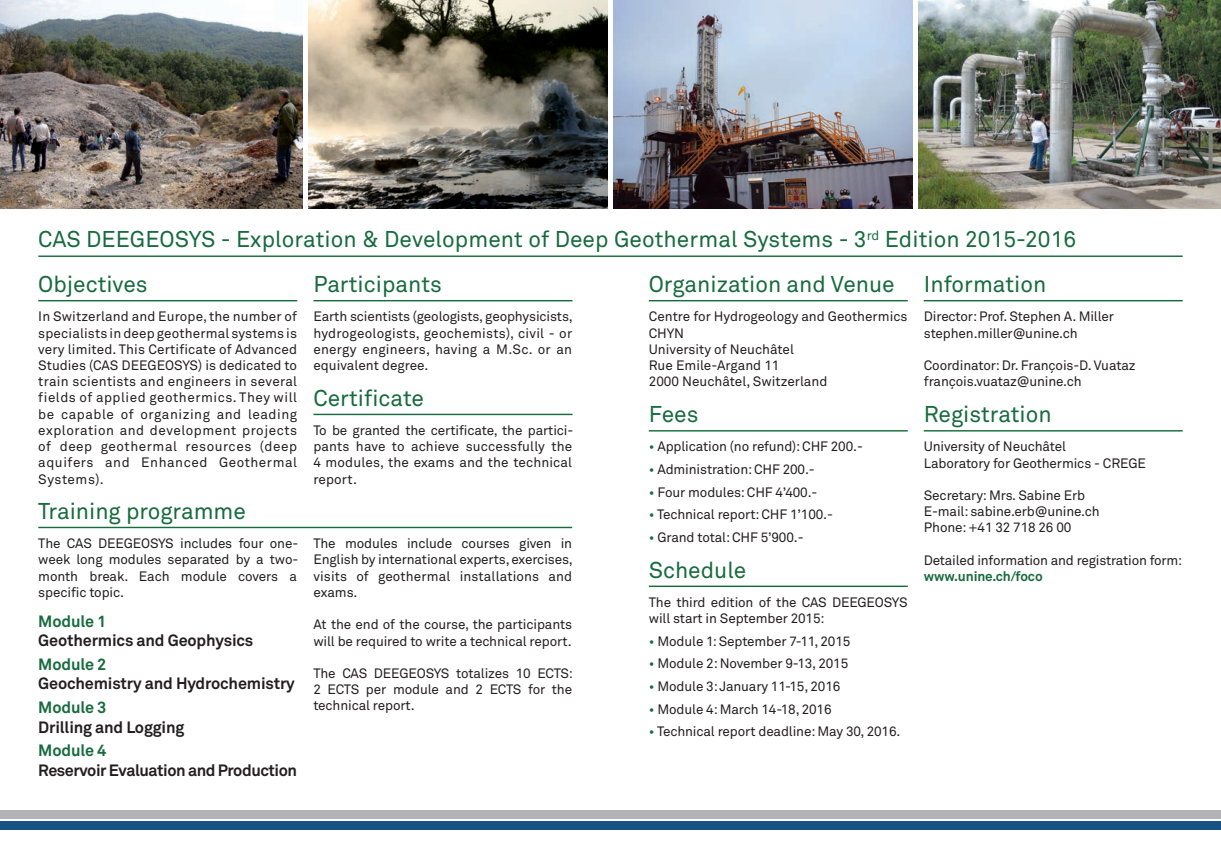
<style>
.page{position:relative;width:1221px;height:851px;background:#fff}
.page>*{position:absolute;margin:0;border:0;box-sizing:border-box;transform-origin:0 0}
.t1{font:22.65px "Akkurat";color:#176b3e}
.t2{font:700 16.2px "Akkurat";letter-spacing:-.01em;color:#231f20}
.t3{font:700 16.2px "Akkurat";letter-spacing:-.03em;color:#231f20}
.t4{font:700 16.2px "Akkurat";letter-spacing:-.01em;color:#176b3e}
.t5{font:13.5px/16.2px "Akkurat";letter-spacing:-.01em;color:#231f20}
.t6{font:700 13.5px "Akkurat";letter-spacing:-.01em;color:#176b3e}
.s1{color:#176b3e}
</style>
<div class="page">
<div style="left:0;top:810px;width:1220px;height:8px;background:#b2b3b7"></div>
<div style="left:0;top:821px;width:1220px;height:8px;background:#185183"></div>
<hr style="left:38px;top:526px;width:534px;height:2px;background:#176b3e">
<img style="left:0;top:0;width:1220px;height:208px">
<hr style="left:313px;top:300px;width:259px;height:1px;background:#176b3e">
<hr style="left:648px;top:300px;width:259px;height:1px;background:#176b3e">
<hr style="left:923px;top:300px;width:259px;height:1px;background:#176b3e">
<hr style="left:648px;top:430px;width:259px;height:1px;background:#176b3e">
<hr style="left:648px;top:585px;width:259px;height:2px;background:#176b3e">
<hr style="left:923px;top:430px;width:259px;height:1px;background:#176b3e">
<hr style="left:608px;top:0;width:4px;height:211px;background:#fff">
<hr style="left:303px;top:0;width:4px;height:211px;background:#fff">
<hr style="left:913px;top:0;width:4px;height:211px;background:#fff">
<hr style="left:38px;top:300px;width:259px;height:1px;background:#176b3e">
<hr style="left:313px;top:413px;width:259px;height:2px;background:#176b3e">
<hr style="left:38px;top:255px;width:1144px;height:2px;background:#176b3e">
<h1 class="t1" style="left:38px;top:226px;width:1039px">CAS DEEGEOSYS - Exploration &amp; Development of Deep Geothermal Systems - 3<sup>rd</sup> Edition 2015-2016</h1>
<h1 class="t1" style="left:38px;top:271px;width:111px">Objectives</h1>
<p class="t5" style="left:38px;top:309px;width:260px;text-align:justify">In Switzerland and Europe, the number of specialists in deep geothermal systems is very limited. This Certificate of Advanced Studies (CAS DEEGEOSYS) is dedicated to train scientists and engineers in several fields of applied geothermics. They will be capable of organizing and leading exploration and development projects of deep geothermal resources (deep aquifers and Enhanced Geothermal Systems).</p>
<h1 class="t1" style="left:38px;top:498px;width:209px">Training programme</h1>
<p class="t5" style="left:38px;top:535px;width:261px;text-align:justify">The CAS DEEGEOSYS includes four one&shy;week long modules separated by a two&shy;month break. Each module covers a specific topic.</p>
<p class="t4" style="left:38px;top:610px;width:70px">Module 1</p>
<p class="t2" style="left:38px;top:630px;width:216px">Geothermics and Geophysics</p>
<p class="t4" style="left:38px;top:654px;width:70px">Module 2</p>
<p class="t2" style="left:38px;top:673px;width:258px">Geochemistry and Hydrochemistry</p>
<p class="t4" style="left:38px;top:697px;width:70px">Module 3</p>
<p class="t2" style="left:38px;top:716px;width:148px">Drilling and Logging</p>
<p class="t4" style="left:38px;top:740px;width:70px">Module 4</p>
<p class="t3" style="left:38px;top:759px;width:260px">Reservoir Evaluation and Production</p>
<h1 class="t1" style="left:313px;top:271px;width:130px">Participants</h1>
<p class="t5" style="left:313px;top:309px;width:261px;text-align:justify">Earth scientists (geologists, geophysicists, hydrogeologists, geochemists), civil - or energy engineers, having a M.Sc. or an equivalent degree.</p>
<h1 class="t1" style="left:313px;top:385px;width:112px">Certificate</h1>
<p class="t5" style="left:313px;top:422px;width:261px;text-align:justify">To be granted the certificate, the partici&shy;pants have to achieve successfully the 4 modules, the exams and the technical report.</p>
<p class="t5" style="left:313px;top:535px;width:261px;text-align:justify">The modules include courses given in English by international experts, exercises, visits of geothermal installations and exams.</p>
<p class="t5" style="left:313px;top:616px;width:260px">At the end of the course, the participants will be required to write a technical report.</p>
<p class="t5" style="left:313px;top:665px;width:261px;text-align:justify">The CAS DEEGEOSYS totalizes 10 ECTS:<br>2 ECTS per module and 2 ECTS for the technical report.</p>
<h1 class="t1" style="left:648px;top:271px;width:247px">Organization and Venue</h1>
<p class="t5" style="left:648px;top:309px;width:260px">Centre for Hydrogeology and Geothermics<br>CHYN<br>University of Neuchâtel<br>Rue Emile-Argand 11<br>2000 Neuchâtel, Switzerland</p>
<h1 class="t1" style="left:648px;top:401px;width:51px">Fees</h1>
<p class="t5" style="left:648px;top:439px;width:216px"><span class="s1">•</span> Application (no refund): CHF 200.-</p>
<p class="t5" style="left:648px;top:461px;width:167px"><span class="s1">•</span> Administration: CHF 200.-</p>
<p class="t5" style="left:648px;top:484px;width:170px"><span class="s1">•</span> Four modules: CHF 4’400.-</p>
<p class="t5" style="left:648px;top:506px;width:186px"><span class="s1">•</span> Technical report: CHF 1’100.-</p>
<p class="t5" style="left:648px;top:529px;width:156px"><span class="s1">•</span> Grand total: CHF 5’900.-</p>
<h1 class="t1" style="left:648px;top:556px;width:99px">Schedule</h1>
<p class="t5" style="left:648px;top:594px;width:260px">The third edition of the CAS DEEGEOSYS will start in September 2015:</p>
<p class="t5" style="left:648px;top:633px;width:203px"><span class="s1">•</span> Module 1: September 7-11, 2015</p>
<p class="t5" style="left:648px;top:655px;width:201px"><span class="s1">•</span> Module 2: November 9-13, 2015</p>
<p class="t5" style="left:648px;top:678px;width:193px"><span class="s1">•</span> Module 3: January 11-15, 2016</p>
<p class="t5" style="left:648px;top:701px;width:184px"><span class="s1">•</span> Module 4: March 14-18, 2016</p>
<p class="t5" style="left:648px;top:723px;width:253px"><span class="s1">•</span> Technical report deadline: May 30, 2016.</p>
<h1 class="t1" style="left:923px;top:271px;width:124px">Information</h1>
<p class="t5" style="left:923px;top:309px;width:192px">Director: Prof. Stephen A. Miller stephen.miller@unine.ch</p>
<p class="t5" style="left:923px;top:357px;width:213px">Coordinator: Dr. François-D. Vuataz françois.vuataz@unine.ch</p>
<h1 class="t1" style="left:923px;top:401px;width:129px">Registration</h1>
<p class="t5" style="left:923px;top:439px;width:223px">University of Neuchâtel<br>Laboratory for Geothermics - CREGE</p>
<p class="t5" style="left:923px;top:487px;width:177px">Secretary: Mrs. Sabine Erb<br>E-mail: sabine.erb@unine.ch<br>Phone: +41 32 718 26 00</p>
<p class="t5" style="left:923px;top:552px;width:260px">Detailed information and registration form:</p>
<p class="t6" style="left:923px;top:567px;width:120px">www.unine.ch/foco</p>
</div>
